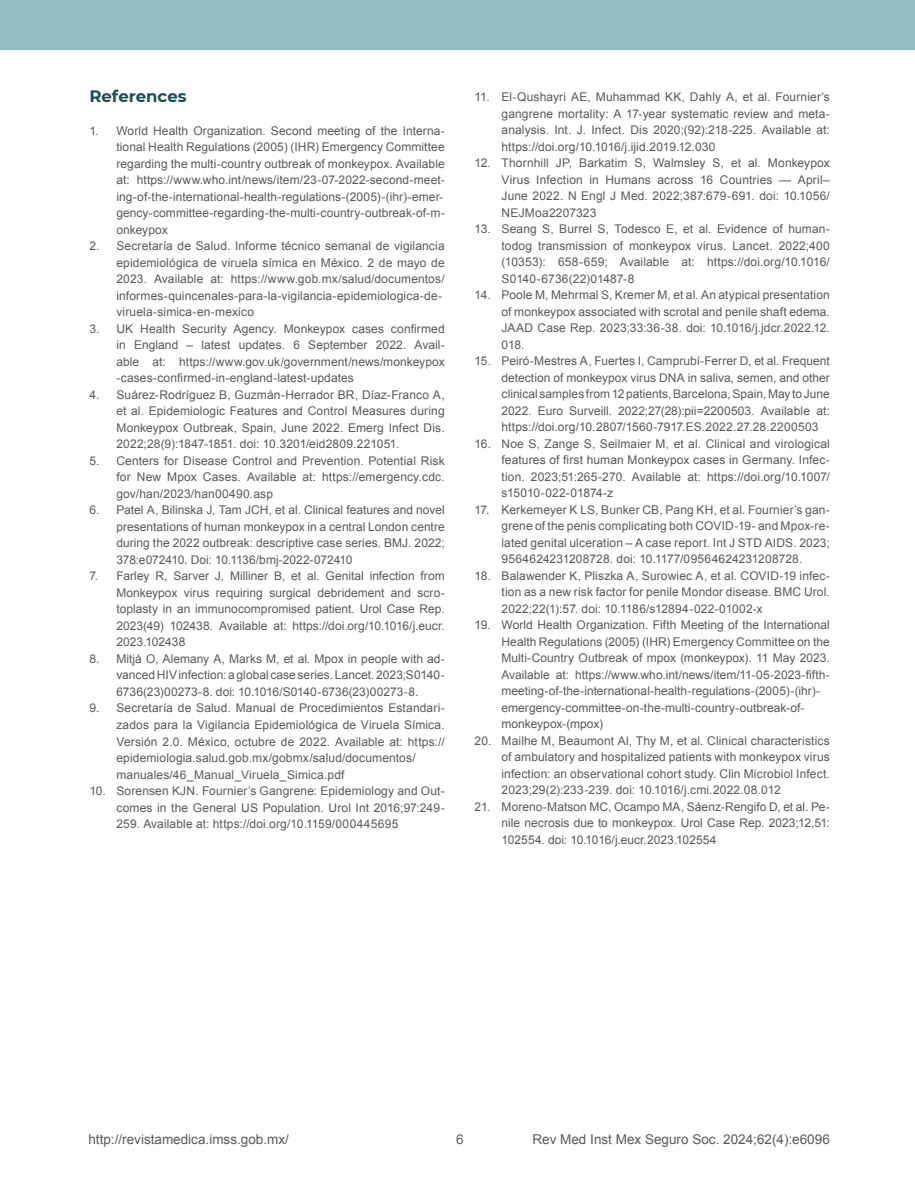
<style>
.page{position:relative;width:915px;height:1191px;background:#fff}
.page>*{position:absolute;margin:0;border:0;box-sizing:border-box;transform-origin:0 0}
.t1{font:700 16.5px "Montserrat";color:#1c4f4f}
.t2{font:13.5px "Arial";color:#58595b}
.t3{font:12px/16.5px "Arial";letter-spacing:.01em;color:#58595b;text-align:justify}
</style>
<div class="page">
<div style="left:0;top:0;width:914px;height:50px;background:#93bbbb"></div>
<h1 class="t1" style="left:89px;top:84px;width:99px">References</h1>
<p class="t3" style="left:116px;top:122px;width:330px;text-align:left;text-indent:-27px">1. World Health Organization. Second meeting of the Interna&shy;tional Health Regulations (2005) (IHR) Emergency Committee regarding the multi-country outbreak of monkeypox. Available at: https://www.who.int/news/item/23-07-2022-second-meet&shy;ing-of-the-international-health-regulations-(2005)-(ihr)-emer&shy;gency-committee-regarding-the-multi-country-outbreak-of-m&shy;onkeypox</p>
<p class="t3" style="left:116px;top:238px;width:330px;text-align:left;text-indent:-27px">2. Secretaría de Salud. Informe técnico semanal de vigilancia epidemiológica de viruela símica en México. 2 de mayo de 2023. Available at: https://www.gob.mx/salud/documentos/ informes-quincenales-para-la-vigilancia-epidemiologica-de&shy;viruela-simica-en-mexico</p>
<p class="t3" style="left:116px;top:320px;width:330px;text-indent:-27px">3. UK Health Security Agency. Monkeypox cases confirmed in England – latest updates. 6 September 2022. Avail&shy;able at: https://www.gov.uk/government/news/monkeypox -cases-confirmed-in-england-latest-updates</p>
<p class="t3" style="left:116px;top:386px;width:330px;text-indent:-27px">4. Suárez-Rodríguez B, Guzmán-Herrador BR, Díaz-Franco A, et al. Epidemiologic Features and Control Measures during Monkeypox Outbreak, Spain, June 2022. Emerg Infect Dis.<br>2022;28(9):1847-1851. doi: 10.3201/eid2809.221051.</p>
<p class="t3" style="left:116px;top:452px;width:330px;text-indent:-27px">5. Centers for Disease Control and Prevention. Potential Risk for New Mpox Cases. Available at: https://emergency.cdc. gov/han/2023/han00490.asp</p>
<p class="t3" style="left:116px;top:502px;width:330px;text-indent:-27px">6. Patel A, Bilinska J, Tam JCH, et al. Clinical features and novel presentations of human monkeypox in a central London centre during the 2022 outbreak: descriptive case series. BMJ. 2022; 378:e072410. Doi: 10.1136/bmj-2022-072410</p>
<p class="t3" style="left:116px;top:568px;width:330px;text-indent:-27px">7. Farley R, Sarver J, Milliner B, et al. Genital infection from Monkeypox virus requiring surgical debridement and scro&shy;toplasty in an immunocompromised patient. Urol Case Rep.<br>2023(49) 102438. Available at: https://doi.org/10.1016/j.eucr.<br>2023.102438</p>
<p class="t3" style="left:116px;top:650px;width:330px;text-indent:-27px">8. Mitjà O, Alemany A, Marks M, et al. Mpox in people with ad&shy;vanced HIV infection: a global case series. Lancet. 2023;S0140- 6736(23)00273-8. doi: 10.1016/S0140-6736(23)00273-8.</p>
<p class="t3" style="left:116px;top:700px;width:330px;text-align:left;text-indent:-27px">9. Secretaría de Salud. Manual de Procedimientos Estandari&shy;zados para la Vigilancia Epidemiológica de Viruela Símica.<br>Versión 2.0. México, octubre de 2022. Available at: https:// epidemiologia.salud.gob.mx/gobmx/salud/documentos/ manuales/46_Manual_Viruela_Simica.pdf</p>
<p class="t3" style="left:116px;top:782px;width:330px;text-indent:-27px">10. Sorensen KJN. Fournier’s Gangrene: Epidemiology and Out&shy;comes in the General US Population. Urol Int 2016;97:249- 259. Available at: https://doi.org/10.1159/000445695</p>
<p class="t3" style="left:501px;top:89px;width:330px;text-indent:-27px">11. El-Qushayri AE, Muhammad KK, Dahly A, et al. Fournier’s gangrene mortality: A 17-year systematic review and meta&shy;analysis. Int. J. Infect. Dis 2020;(92):218-225. Available at: https://doi.org/10.1016/j.ijid.2019.12.030</p>
<p class="t3" style="left:501px;top:155px;width:330px;text-indent:-27px">12. Thornhill JP, Barkatim S, Walmsley S, et al. Monkeypox Virus Infection in Humans across 16 Countries — April– June 2022. N Engl J Med. 2022;387:679-691. doi: 10.1056/ NEJMoa2207323</p>
<p class="t3" style="left:501px;top:221px;width:330px;text-indent:-27px">13. Seang S, Burrel S, Todesco E, et al. Evidence of human&shy;todog transmission of monkeypox virus. Lancet. 2022;400 (10353): 658-659; Available at: https://doi.org/10.1016/ S0140-6736(22)01487-8</p>
<p class="t3" style="left:501px;top:287px;width:330px;text-indent:-27px">14. Poole M, Mehrmal S, Kremer M, et al. An atypical presentation of monkeypox associated with scrotal and penile shaft edema.<br>JAAD Case Rep. 2023;33:36-38. doi: 10.1016/j.jdcr.2022.12.<br>018.</p>
<p class="t3" style="left:501px;top:353px;width:330px;text-indent:-27px">15. Peiró-Mestres A, Fuertes I, Camprubí-Ferrer D, et al. Frequent detection of monkeypox virus DNA in saliva, semen, and other clinical samples from 12 patients, Barcelona, Spain, May to June 2022. Euro Surveill. 2022;27(28):pii=2200503. Available at: https://doi.org/10.2807/1560-7917.ES.2022.27.28.2200503</p>
<p class="t3" style="left:501px;top:435px;width:330px;text-indent:-27px">16. Noe S, Zange S, Seilmaier M, et al. Clinical and virological features of first human Monkeypox cases in Germany. Infec&shy;tion. 2023;51:265-270. Available at: https://doi.org/10.1007/ s15010-022-01874-z</p>
<p class="t3" style="left:501px;top:501px;width:330px;text-indent:-27px">17. Kerkemeyer K LS, Bunker CB, Pang KH, et al. Fournier’s gan&shy;grene of the penis complicating both COVID-19- and Mpox-re&shy;lated genital ulceration – A case report. Int J STD AIDS. 2023; 9564624231208728. doi: 10.1177/09564624231208728.</p>
<p class="t3" style="left:501px;top:567px;width:330px;text-indent:-27px">18. Balawender K, Pliszka A, Surowiec A, et al. COVID-19 infec&shy;tion as a new risk factor for penile Mondor disease. BMC Urol.<br>2022;22(1):57. doi: 10.1186/s12894-022-01002-x</p>
<p class="t3" style="left:501px;top:617px;width:330px;text-align:left;text-indent:-27px">19. World Health Organization. Fifth Meeting of the International Health Regulations (2005) (IHR) Emergency Committee on the Multi-Country Outbreak of mpox (monkeypox). 11 May 2023.<br>Available at: https://www.who.int/news/item/11-05-2023-fifth&shy;meeting-of-the-international-health-regulations-(2005)-(ihr)- emergency-committee-on-the-multi-country-outbreak-of&shy;monkeypox-(mpox)</p>
<p class="t3" style="left:501px;top:732px;width:330px;text-indent:-27px">20. Mailhe M, Beaumont Al, Thy M, et al. Clinical characteristics of ambulatory and hospitalized patients with monkeypox virus infection: an observational cohort study. Clin Microbiol Infect.<br>2023;29(2):233-239. doi: 10.1016/j.cmi.2022.08.012</p>
<p class="t3" style="left:501px;top:798px;width:330px;text-indent:-27px">21. Moreno-Matson MC, Ocampo MA, Sáenz-Rengifo D, et al. Pe&shy;nile necrosis due to monkeypox. Urol Case Rep. 2023;12,51:<br>102554. doi: 10.1016/j.eucr.2023.102554</p>
<p class="t2" style="left:88px;top:1130px;width:202px">http://revistamedica.imss.gob.mx/</p>
<p class="t2" style="left:456px;top:1130px;width:9px">6</p>
<p class="t2" style="left:532px;top:1130px;width:299px">Rev Med Inst Mex Seguro Soc. 2024;62(4):e6096</p>
</div>
